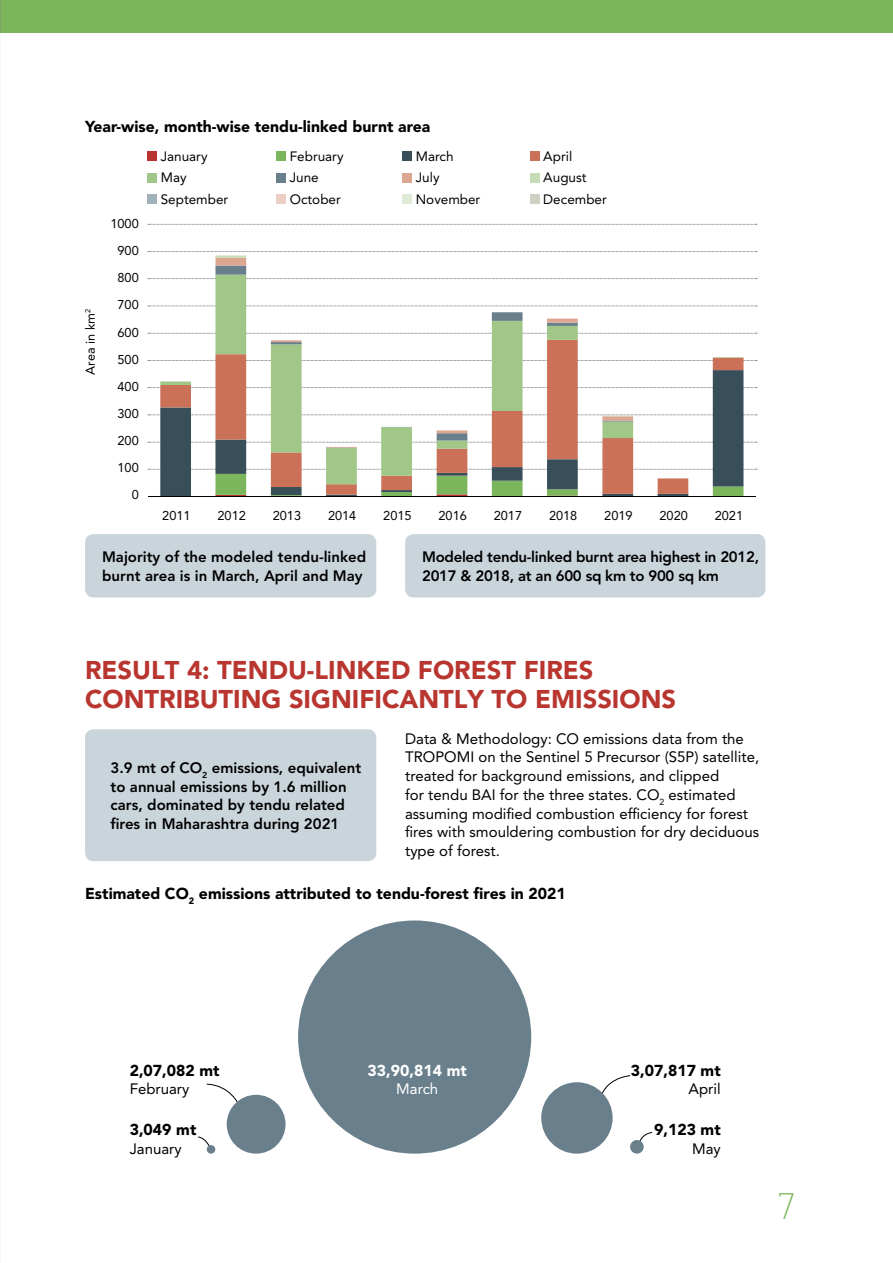
<style>
.page{position:relative;width:893px;height:1263px;background:#fff}
.page>*{position:absolute;margin:0;border:0;box-sizing:border-box;transform-origin:0 0}
.t1{font:200 36px "Barlow";color:#7cb65c}
.t2{font:900 25.5px/28.5px "Avenir LT Std";color:#b8362f}
.t3{font:900 15.75px "Avenir LT Std";color:#000}
.t4{font:900 15.75px "Avenir LT Std";color:#fff}
.t5{font:15px/18.8px "Avenir LT Std";color:#000}
.t6{font:800 15px/18.8px "Avenir LT Std";color:#000}
.t7{font:800 15px/18.8px "Avenir LT Std";letter-spacing:-.02em;color:#000}
.t8{font:15px "Avenir LT Std";color:#fff}
.t9{font:13.5px "Avenir LT Std";color:#000}
.t10{font:12.75px/27.2px "Avenir LT Std";color:#000;text-align:right}
</style>
<div class="page">
<div style="left:0;top:0;width:893px;height:32px;background:#7cb65c"></div>
<svg style="left:206px;top:1084px;width:33px;height:21px"></svg>
<svg style="left:198px;top:1136px;width:12px;height:11px"></svg>
<svg style="left:602px;top:1075px;width:29px;height:18px"></svg>
<svg style="left:640px;top:1132px;width:13px;height:10px"></svg>
<div style="left:298px;top:920px;width:233px;height:233px;background:#697f8b;border-radius:50%"></div>
<div style="left:630px;top:1140px;width:14px;height:13px;background:#697f8b;border-radius:50%"></div>
<div style="left:541px;top:1082px;width:72px;height:71px;background:#697f8b;border-radius:50%"></div>
<div style="left:227px;top:1095px;width:59px;height:58px;background:#697f8b;border-radius:50%"></div>
<div style="left:207px;top:1145px;width:8px;height:8px;background:#697f8b;border-radius:50%"></div>
<svg style="left:148px;top:442px;width:609px;height:1px"></svg>
<svg style="left:148px;top:415px;width:609px;height:1px"></svg>
<svg style="left:148px;top:387px;width:609px;height:1px"></svg>
<svg style="left:148px;top:360px;width:609px;height:1px"></svg>
<svg style="left:148px;top:333px;width:609px;height:1px"></svg>
<svg style="left:148px;top:306px;width:609px;height:1px"></svg>
<svg style="left:148px;top:278px;width:609px;height:1px"></svg>
<svg style="left:148px;top:251px;width:609px;height:1px"></svg>
<svg style="left:148px;top:224px;width:609px;height:1px"></svg>
<svg style="left:160px;top:484px;width:583px;height:11px"></svg>
<svg style="left:160px;top:278px;width:583px;height:206px"></svg>
<svg style="left:215px;top:258px;width:418px;height:190px"></svg>
<hr style="left:215px;top:255px;width:31px;height:3px;background:#c5dcb6">
<hr style="left:602px;top:416px;width:31px;height:1px;background:#c5dcb6">
<hr style="left:148px;top:496px;width:608px;height:1px;background:#000">
<div style="left:148px;top:152px;width:9px;height:9px;background:#b8362f"></div>
<div style="left:277px;top:152px;width:9px;height:9px;background:#7cb65c"></div>
<div style="left:403px;top:152px;width:9px;height:9px;background:#384f5a"></div>
<div style="left:530px;top:152px;width:10px;height:9px;background:#ca7158"></div>
<div style="left:148px;top:173px;width:9px;height:9px;background:#a0c788"></div>
<div style="left:277px;top:173px;width:9px;height:9px;background:#697f8b"></div>
<div style="left:403px;top:173px;width:9px;height:9px;background:#dda691"></div>
<div style="left:530px;top:173px;width:10px;height:9px;background:#c5dcb6"></div>
<div style="left:148px;top:195px;width:9px;height:9px;background:#a0b1bb"></div>
<div style="left:277px;top:195px;width:9px;height:9px;background:#eccfc2"></div>
<div style="left:403px;top:195px;width:9px;height:9px;background:#dfebd6"></div>
<div style="left:530px;top:195px;width:10px;height:9px;background:#cdd1c1"></div>
<div style="left:85px;top:729px;width:291px;height:132px;background:#cad5db;border-radius:9px"></div>
<div style="left:85px;top:534px;width:291px;height:63px;background:#cad5db;border-radius:9px"></div>
<div style="left:405px;top:534px;width:360px;height:63px;background:#cad5db;border-radius:9px"></div>
<p class="t3" style="left:85px;top:117px;width:347px">Year-wise, month-wise tendu-linked burnt area</p>
<p class="t10" style="left:77px;top:374px;width:67px;rotate:-90deg">Area in km<sup>2</sup></p>
<p class="t10" style="left:110px;top:210px;width:30px">1000<br>900<br>800<br>700<br>600<br>500<br>400<br>300<br>200<br>100<br>0</p>
<p class="t9" style="left:161px;top:148px;width:48px">January</p>
<p class="t9" style="left:290px;top:148px;width:55px">February</p>
<p class="t9" style="left:416px;top:148px;width:39px">March</p>
<p class="t9" style="left:543px;top:148px;width:30px">April</p>
<p class="t9" style="left:161px;top:170px;width:27px">May</p>
<p class="t9" style="left:290px;top:170px;width:31px">June</p>
<p class="t9" style="left:416px;top:170px;width:25px">July</p>
<p class="t9" style="left:543px;top:170px;width:45px">August</p>
<p class="t9" style="left:161px;top:191px;width:69px">September</p>
<p class="t9" style="left:290px;top:191px;width:53px">October</p>
<p class="t9" style="left:416px;top:191px;width:66px">November</p>
<p class="t9" style="left:543px;top:191px;width:65px">December</p>
<p class="t10" style="left:162px;top:502px;width:30px">2011</p>
<p class="t10" style="left:217px;top:502px;width:30px">2012</p>
<p class="t10" style="left:273px;top:502px;width:30px">2013</p>
<p class="t10" style="left:328px;top:502px;width:30px">2014</p>
<p class="t10" style="left:383px;top:502px;width:30px">2015</p>
<p class="t10" style="left:438px;top:502px;width:30px">2016</p>
<p class="t10" style="left:494px;top:502px;width:30px">2017</p>
<p class="t10" style="left:549px;top:502px;width:30px">2018</p>
<p class="t10" style="left:604px;top:502px;width:30px">2019</p>
<p class="t10" style="left:659px;top:502px;width:30px">2020</p>
<p class="t10" style="left:715px;top:502px;width:30px">2021</p>
<p class="t6" style="left:102px;top:547px;width:266px">Majority of the modeled tendu-linked burnt area is in March, April and May</p>
<p class="t7" style="left:422px;top:547px;width:339px">Modeled tendu-linked burnt area highest in 2012,<br>2017 &amp; 2018, at an 600 sq km to 900 sq km</p>
<h2 class="t2" style="left:85px;top:656px;width:593px">Result 4: Tendu-linked forest fires contributing significantly to emissions</h2>
<p class="t6" style="left:111px;top:758px;width:252px">3.9 mt of CO<sub>2</sub> emissions, equivalent to annual emissions by 1.6 million cars, dominated by tendu related fires in Maharashtra during 2021</p>
<p class="t5" style="left:405px;top:729px;width:356px">Data &amp; Methodology: CO emissions data from the TROPOMI on the Sentinel 5 Precursor (S5P) satellite, treated for background emissions, and clipped<br>for tendu BAI for the three states. CO<sub>2</sub> estimated assuming modified combustion efficiency for forest fires with smouldering combustion for dry deciduous type of forest.</p>
<p class="t3" style="left:85px;top:884px;width:482px">Estimated CO <sub>2</sub> emissions attributed to tendu-forest fires in 2021</p>
<p class="t3" style="left:130px;top:1060px;width:92px">2,07,082 mt</p>
<p class="t5" style="left:130px;top:1080px;width:61px">February</p>
<p class="t3" style="left:130px;top:1120px;width:68px">3,049 mt</p>
<p class="t5" style="left:130px;top:1139px;width:53px">January</p>
<p class="t4" style="left:368px;top:1060px;width:101px">33,90,814 mt</p>
<p class="t8" style="left:396px;top:1080px;width:43px">March</p>
<p class="t3" style="left:631px;top:1060px;width:92px">3,07,817 mt</p>
<p class="t5" style="left:689px;top:1080px;width:34px">April</p>
<p class="t3" style="left:654px;top:1120px;width:68px">9,123 mt</p>
<p class="t5" style="left:692px;top:1139px;width:30px">May</p>
<h1 class="t1" style="left:778px;top:1180px;width:18px">7</h1>
</div>
